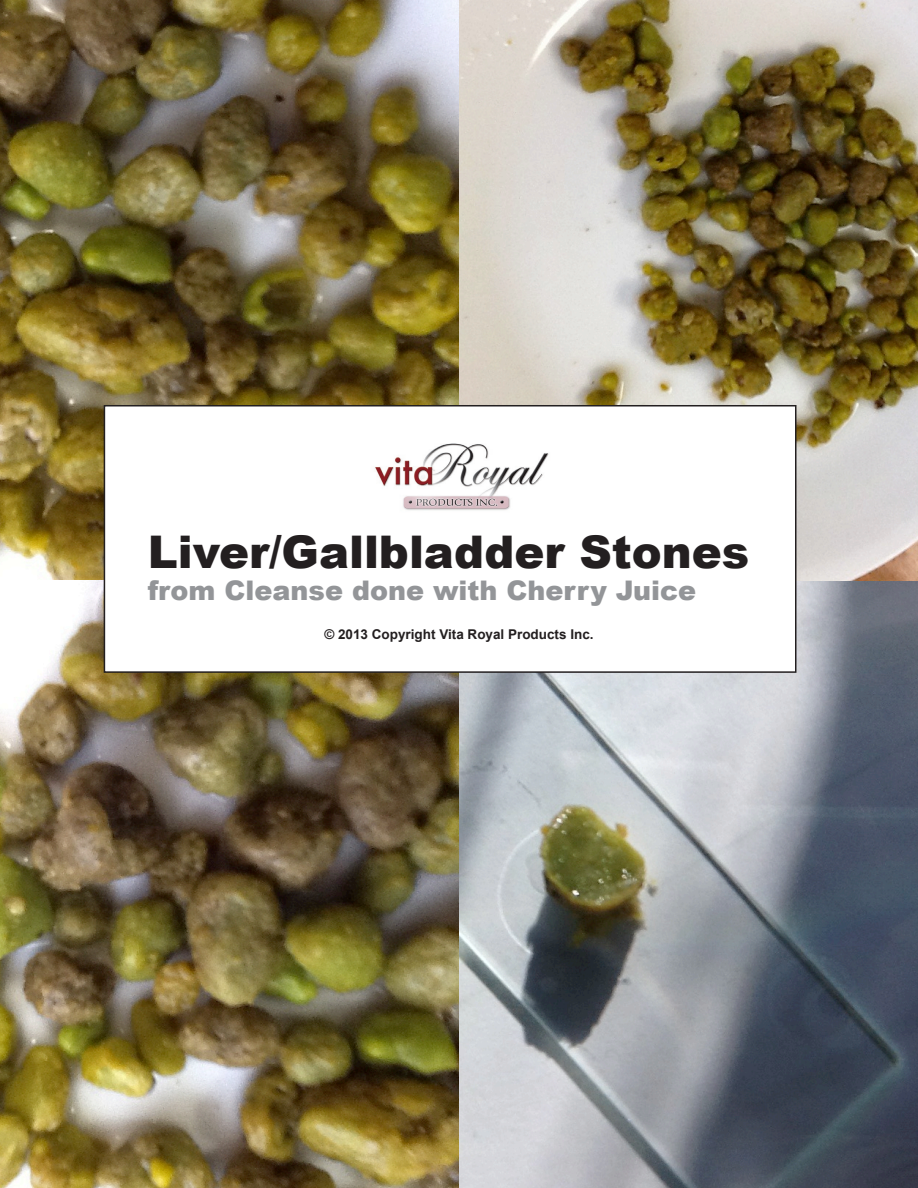
<style>
.page{position:relative;width:918px;height:1188px;background:#fff}
.page>*{position:absolute;margin:0;border:0;box-sizing:border-box;transform-origin:0 0}
.t1{font:900 45px "Arial";color:#231f20}
.t2{font:900 27px "Arial";color:#939598}
.t3{font:700 13.5px "Arial";color:#231f20}
</style>
<div class="page">
<img style="left:0;top:0;width:918px;height:1188px">
<div style="left:104px;top:406px;width:692px;height:266px;background:#fff"></div>
<div style="left:104px;top:405px;width:692px;height:268px;border:2px solid #231f20"></div>
<img style="left:375px;top:443px;width:174px;height:67px">
<p class="t1" style="left:148px;top:519px;width:603px">Liver/Gallbladder Stones</p>
<p class="t2" style="left:148px;top:571px;width:550px">from Cleanse done with Cherry Juice</p>
<p class="t3" style="left:324px;top:625px;width:271px">© 2013 Copyright Vita Royal Products Inc.</p>
</div>
